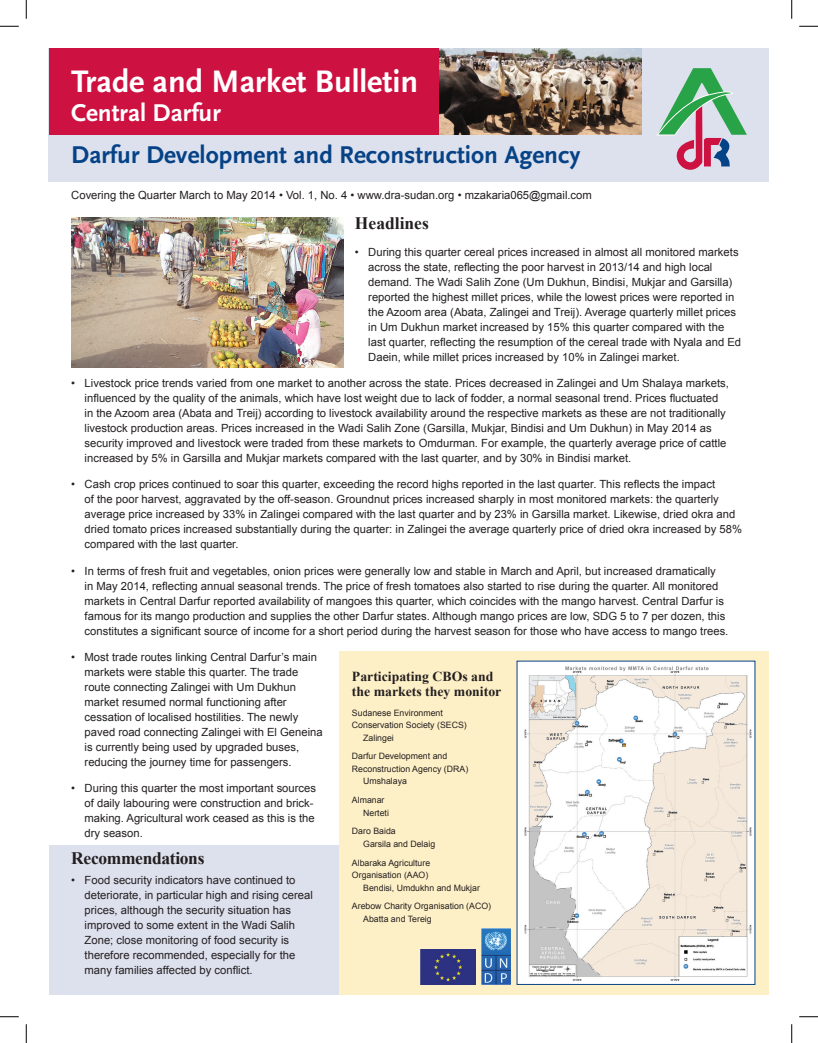
<style>
.page{position:relative;width:818px;height:1043px;background:#fff}
.page>*{position:absolute;margin:0;border:0;box-sizing:border-box;transform-origin:0 0}
.t1{font:700 32.5px "Scala Sans";color:#fff}
.t2{font:700 25.38px "Scala Sans";color:#054286}
.t3{font:700 25.38px "Scala Sans";color:#fff}
.t4{font:700 17.5px "Times New Roman";letter-spacing:-.02em;color:#231f20}
.t5{font:700 17.5px "Times New Roman";color:#231f20}
.t6{font:700 13.75px/15px "Times New Roman";color:#231f20}
.t7{font:11.25px/15px "Arial";color:#231f20}
.t8{font:8.75px/12.5px "Arial";color:#231f20}
</style>
<div class="page">
<div style="left:49px;top:845px;width:307px;height:149px;background:#dde0ed"></div>
<div style="left:49px;top:49px;width:720px;height:133px;background:#dde0ed"></div>
<svg style="left:657px;top:68px;width:89px;height:102px"></svg>
<div style="left:49px;top:49px;width:428px;height:86px;background:#cd1141"></div>
<img style="left:439px;top:49px;width:202px;height:86px">
<div style="left:339px;top:651px;width:430px;height:343px;background:#fef0c6"></div>
<img style="left:421px;top:949px;width:54px;height:35px">
<div style="left:517px;top:661px;width:238px;height:323px;background:#fff"></div>
<img style="left:525px;top:666px;width:226px;height:315px">
<img style="left:71px;top:218px;width:272px;height:150px">
<img style="left:481px;top:928px;width:29px;height:56px">
<svg style="left:0;top:25px;width:19px;height:2px"></svg>
<svg style="left:799px;top:25px;width:19px;height:2px"></svg>
<svg style="left:0;top:1016px;width:19px;height:1px"></svg>
<svg style="left:799px;top:1016px;width:19px;height:1px"></svg>
<svg style="left:25px;top:0;width:2px;height:19px"></svg>
<svg style="left:25px;top:1024px;width:2px;height:18px"></svg>
<svg style="left:791px;top:0;width:1px;height:19px"></svg>
<svg style="left:791px;top:1024px;width:1px;height:18px"></svg>
<h1 class="t1" style="left:71px;top:64px;width:348px">Trade and Market Bulletin</h1>
<h2 class="t3" style="left:71px;top:99px;width:151px">Central Darfur</h2>
<h2 class="t2" style="left:71px;top:141px;width:510px">Darfur Development and Reconstruction Agency</h2>
<p class="t7" style="left:71px;top:188px;width:522px">Covering the Quarter March to May 2014 • Vol. 1, No. 4 • www.dra-sudan.org • mzakaria065@gmail.com</p>
<h3 class="t5" style="left:355px;top:211px;width:75px">Headlines</h3>
<p class="t7" style="left:368px;top:244px;width:374px;text-indent:-13px">• During this quarter cereal prices increased in almost all monitored markets across the state, reflecting the poor harvest in 2013/14 and high local demand. The Wadi Salih Zone (Um Dukhun, Bindisi, Mukjar and Garsilla) reported the highest millet prices, while the lowest prices were reported in the Azoom area (Abata, Zalingei and Treij). Average quarterly millet prices in Um Dukhun market increased by 15% this quarter compared with the last quarter, reflecting the resumption of the cereal trade with Nyala and Ed Daein, while millet prices increased by 10% in Zalingei market.</p>
<p class="t7" style="left:85px;top:375px;width:646px;text-indent:-13px">• Livestock price trends varied from one market to another across the state. Prices decreased in Zalingei and Um Shalaya markets, influenced by the quality of the animals, which have lost weight due to lack of fodder, a normal seasonal trend. Prices fluctuated in the Azoom area (Abata and Treij) according to livestock availability around the respective markets as these are not traditionally livestock production areas. Prices increased in the Wadi Salih Zone (Garsilla, Mukjar, Bindisi and Um Dukhun) in May 2014 as security improved and livestock were traded from these markets to Omdurman. For example, the quarterly average price of cattle increased by 5% in Garsilla and Mukjar markets compared with the last quarter, and by 30% in Bindisi market.</p>
<p class="t7" style="left:85px;top:477px;width:659px;text-indent:-13px">• Cash crop prices continued to soar this quarter, exceeding the record highs reported in the last quarter. This reflects the impact<br>of the poor harvest, aggravated by the off-season. Groundnut prices increased sharply in most monitored markets: the quarterly average price increased by 33% in Zalingei compared with the last quarter and by 23% in Garsilla market. Likewise, dried okra and dried tomato prices increased substantially during the quarter: in Zalingei the average quarterly price of dried okra increased by 58% compared with the last quarter.</p>
<p class="t7" style="left:85px;top:563px;width:645px;text-indent:-13px">• In terms of fresh fruit and vegetables, onion prices were generally low and stable in March and April, but increased dramatically<br>in May 2014, reflecting annual seasonal trends. The price of fresh tomatoes also started to rise during the quarter. All monitored markets in Central Darfur reported availability of mangoes this quarter, which coincides with the mango harvest. Central Darfur is famous for its mango production and supplies the other Darfur states. Although mango prices are low, SDG 5 to 7 per dozen, this constitutes a significant source of income for a short period during the harvest season for those who have access to mango trees.</p>
<p class="t7" style="left:85px;top:649px;width:239px;text-indent:-13px">• Most trade routes linking Central Darfur’s main markets were stable this quarter. The trade route connecting Zalingei with Um Dukhun market resumed normal functioning after cessation of localised hostilities. The newly paved road connecting Zalingei with El Geneina is currently being used by upgraded buses, reducing the journey time for passengers.</p>
<p class="t7" style="left:85px;top:780px;width:233px;text-indent:-13px">• During this quarter the most important sources of daily labouring were construction and brick&shy;making. Agricultural work ceased as this is the dry season.</p>
<h3 class="t4" style="left:71px;top:845px;width:135px">Recommendations</h3>
<p class="t7" style="left:85px;top:872px;width:230px;text-indent:-13px">• Food security indicators have continued to deteriorate, in particular high and rising cereal prices, although the security situation has improved to some extent in the Wadi Salih Zone; close monitoring of food security is therefore recommended, especially for the many families affected by conflict.</p>
<p class="t6" style="left:352px;top:668px;width:151px">Participating CBOs and the markets they monitor</p>
<p class="t8" style="left:352px;top:706px;width:92px">Sudanese Environment</p>
<p class="t8" style="left:352px;top:718px;width:116px">Conservation Society (SECS)</p>
<p class="t8" style="left:363px;top:731px;width:32px">Zalingei</p>
<p class="t8" style="left:352px;top:750px;width:97px">Darfur Development and</p>
<p class="t8" style="left:352px;top:762px;width:118px">Reconstruction Agency (DRA)</p>
<p class="t8" style="left:363px;top:775px;width:45px">Umshalaya</p>
<p class="t8" style="left:363px;top:793px;width:27px;text-indent:-11px">Almanar<br>Nerteti</p>
<p class="t8" style="left:363px;top:825px;width:73px;text-indent:-11px">Daro Baida<br>Garsila and Delaig</p>
<p class="t8" style="left:352px;top:856px;width:80px">Albaraka Agriculture</p>
<p class="t8" style="left:352px;top:868px;width:78px">Organisation (AAO)</p>
<p class="t8" style="left:363px;top:881px;width:118px">Bendisi, Umdukhn and Mukjar</p>
<p class="t8" style="left:363px;top:900px;width:129px;text-indent:-11px">Arebow Charity Organisation (ACO)<br>Abatta and Tereig</p>
</div>
